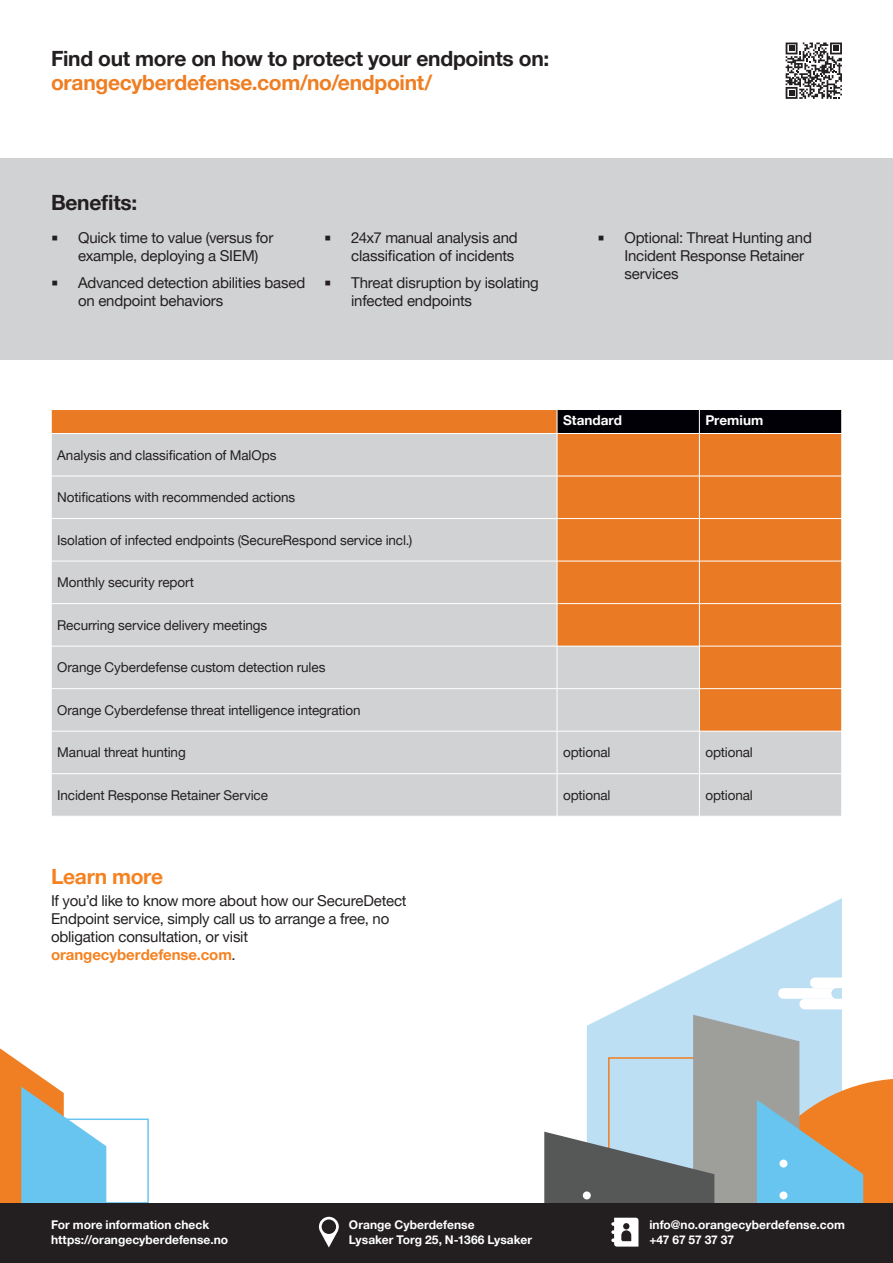
<style>
.page{position:relative;width:893px;height:1263px;background:#fff}
.page>*{position:absolute;margin:0;border:0;box-sizing:border-box;transform-origin:0 0}
.t1{font:700 21px "Helvetica Neue";letter-spacing:-.015em;color:#231f20}
.t2{font:700 21px "Helvetica Neue";letter-spacing:-.015em;color:#ef7e22}
.t3{font:700 21px "Helvetica Neue";letter-spacing:-.015em;color:#f58220}
.t4{font:15px/18px "Helvetica Neue";letter-spacing:-.015em;color:#231f20}
.t5{font:13.5px "Helvetica Neue";letter-spacing:-.01em;color:#231f20}
.t6{font:700 13.5px "Helvetica Neue";color:#fff}
.t7{font:700 12px/15px "Helvetica Neue";letter-spacing:.005em;color:#fff}
.s1{font-family:"Arial Narrow";font-size:21px}
.s2{font-weight:700;color:#f58220}
</style>
<div class="page">
<div style="left:0;top:158px;width:893px;height:202px;background:#d1d2d4"></div>
<svg style="left:609px;top:898px;width:233px;height:117px"></svg>
<div style="left:799px;top:999px;width:75px;height:10px;background:#fff;border-radius:5px"></div>
<svg style="left:778px;top:988px;width:59px;height:11px"></svg>
<div style="left:810px;top:977px;width:53px;height:11px;background:#fff;border-radius:5px"></div>
<div style="left:0;top:1118px;width:149px;height:85px;border:2px solid #68c5ef"></div>
<svg style="left:0;top:1048px;width:106px;height:155px"></svg>
<div style="left:0;top:1203px;width:893px;height:60px;background:#231f20"></div>
<svg style="left:319px;top:1217px;width:20px;height:30px"></svg>
<svg style="left:544px;top:1015px;width:349px;height:232px"></svg>
<svg style="left:786px;top:43px;width:56px;height:56px"></svg>
<div style="left:52px;top:410px;width:505px;height:23px;background:#eb7a24"></div>
<svg style="left:52px;top:434px;width:789px;height:382px;background:#d7bdaa"></svg>
<hr style="left:699px;top:434px;width:1px;height:42px;background:#fff">
<hr style="left:51px;top:476px;width:506px;height:1px;background:#fff">
<hr style="left:557px;top:476px;width:142px;height:1px;background:#fff">
<hr style="left:699px;top:476px;width:143px;height:1px;background:#fff">
<hr style="left:699px;top:476px;width:1px;height:42px;background:#fff">
<hr style="left:51px;top:518px;width:506px;height:1px;background:#fff">
<hr style="left:557px;top:518px;width:142px;height:1px;background:#fff">
<hr style="left:699px;top:518px;width:143px;height:1px;background:#fff">
<hr style="left:699px;top:519px;width:1px;height:42px;background:#fff">
<hr style="left:51px;top:561px;width:506px;height:1px;background:#fff">
<hr style="left:557px;top:561px;width:142px;height:1px;background:#fff">
<hr style="left:699px;top:561px;width:143px;height:1px;background:#fff">
<hr style="left:699px;top:561px;width:1px;height:42px;background:#fff">
<hr style="left:51px;top:603px;width:506px;height:1px;background:#fff">
<hr style="left:51px;top:646px;width:506px;height:1px;background:#fff">
<hr style="left:699px;top:646px;width:1px;height:42px;background:#fff">
<hr style="left:51px;top:688px;width:506px;height:1px;background:#fff">
<hr style="left:557px;top:688px;width:142px;height:1px;background:#fff">
<hr style="left:699px;top:688px;width:143px;height:1px;background:#fff">
<hr style="left:699px;top:689px;width:1px;height:42px;background:#fff">
<hr style="left:51px;top:731px;width:506px;height:1px;background:#fff">
<hr style="left:51px;top:773px;width:506px;height:1px;background:#fff">
<hr style="left:557px;top:603px;width:142px;height:1px;background:#fff">
<hr style="left:557px;top:604px;width:1px;height:42px;background:#fff">
<hr style="left:699px;top:604px;width:1px;height:42px;background:#fff">
<hr style="left:557px;top:646px;width:142px;height:1px;background:#fff">
<hr style="left:699px;top:731px;width:1px;height:42px;background:#fff">
<hr style="left:699px;top:774px;width:1px;height:42px;background:#fff">
<hr style="left:557px;top:731px;width:142px;height:1px;background:#fff">
<hr style="left:557px;top:731px;width:1px;height:42px;background:#fff">
<hr style="left:699px;top:731px;width:143px;height:1px;background:#fff">
<hr style="left:557px;top:773px;width:142px;height:1px;background:#fff">
<hr style="left:557px;top:774px;width:1px;height:42px;background:#fff">
<hr style="left:699px;top:773px;width:143px;height:1px;background:#fff">
<hr style="left:557px;top:646px;width:1px;height:42px;background:#fff">
<hr style="left:557px;top:689px;width:1px;height:42px;background:#fff">
<svg style="left:51px;top:410px;width:1px;height:23px"></svg>
<div style="left:557px;top:409px;width:285px;height:24px;background:#000006"></div>
<hr style="left:557px;top:434px;width:1px;height:42px;background:#fff">
<hr style="left:557px;top:476px;width:1px;height:42px;background:#fff">
<hr style="left:557px;top:519px;width:1px;height:42px;background:#fff">
<hr style="left:557px;top:561px;width:1px;height:42px;background:#fff">
<hr style="left:699px;top:603px;width:143px;height:1px;background:#fff">
<hr style="left:699px;top:646px;width:143px;height:1px;background:#fff">
<h1 class="t1" style="left:51px;top:46px;width:500px">Find out more on how to protect your endpoints on:</h1>
<h1 class="t2" style="left:51px;top:70px;width:383px">orangecyberdefense.com/no/endpoint/</h1>
<h1 class="t1" style="left:51px;top:190px;width:88px">Benefits:</h1>
<p class="t4" style="left:78px;top:229px;width:197px;text-indent:-27px"><span class="s1">▪</span> Quick time to value (versus for example, deploying a SIEM)</p>
<p class="t4" style="left:78px;top:274px;width:229px;text-indent:-27px"><span class="s1">▪</span> Advanced detection abilities based on endpoint behaviors</p>
<p class="t4" style="left:324px;top:229px;width:195px;text-align:right"><span class="s1">▪</span> 24x7 manual analysis and classification of incidents</p>
<p class="t4" style="left:351px;top:274px;width:189px;text-indent:-27px"><span class="s1">▪</span> Threat disruption by isolating infected endpoints</p>
<p class="t4" style="left:624px;top:229px;width:189px;text-indent:-27px"><span class="s1">▪</span> Optional: Threat Hunting and<br>Incident Response Retainer services</p>
<p class="t6" style="left:563px;top:412px;width:61px">Standard</p>
<p class="t6" style="left:705px;top:412px;width:59px">Premium</p>
<p class="t5" style="left:57px;top:446px;width:221px">Analysis and classification of MalOps</p>
<p class="t5" style="left:57px;top:489px;width:239px">Notifications with recommended actions</p>
<p class="t5" style="left:57px;top:531px;width:357px">Isolation of infected endpoints (SecureRespond service incl.)</p>
<p class="t5" style="left:57px;top:574px;width:138px">Monthly security report</p>
<p class="t5" style="left:57px;top:616px;width:212px">Recurring service delivery meetings</p>
<p class="t5" style="left:57px;top:659px;width:270px">Orange Cyberdefense custom detection rules</p>
<p class="t5" style="left:57px;top:702px;width:305px">Orange Cyberdefense threat intelligence integration</p>
<p class="t5" style="left:57px;top:744px;width:130px">Manual threat hunting</p>
<p class="t5" style="left:563px;top:744px;width:49px">optional</p>
<p class="t5" style="left:705px;top:744px;width:49px">optional</p>
<p class="t5" style="left:57px;top:787px;width:212px">Incident Response Retainer Service</p>
<p class="t5" style="left:563px;top:787px;width:49px">optional</p>
<p class="t5" style="left:705px;top:787px;width:49px">optional</p>
<h1 class="t3" style="left:51px;top:863px;width:114px">Learn more</h1>
<p class="t4" style="left:51px;top:892px;width:357px">If you’d like to know more about how our SecureDetect Endpoint service, simply call us to arrange a free, no obligation consultation, or visit <span class="s2">orangecyberdefense.com</span>.</p>
<p class="t7" style="left:51px;top:1217px;width:179px">For more information check https://orangecyberdefense.no</p>
<p class="t7" style="left:649px;top:1217px;width:197px">info@no.orangecyberdefense.com +47 67 57 37 37</p>
<p class="t7" style="left:349px;top:1217px;width:185px">Orange Cyberdefense<br>Lysaker Torg 25, N-1366 Lysaker</p>
</div>
